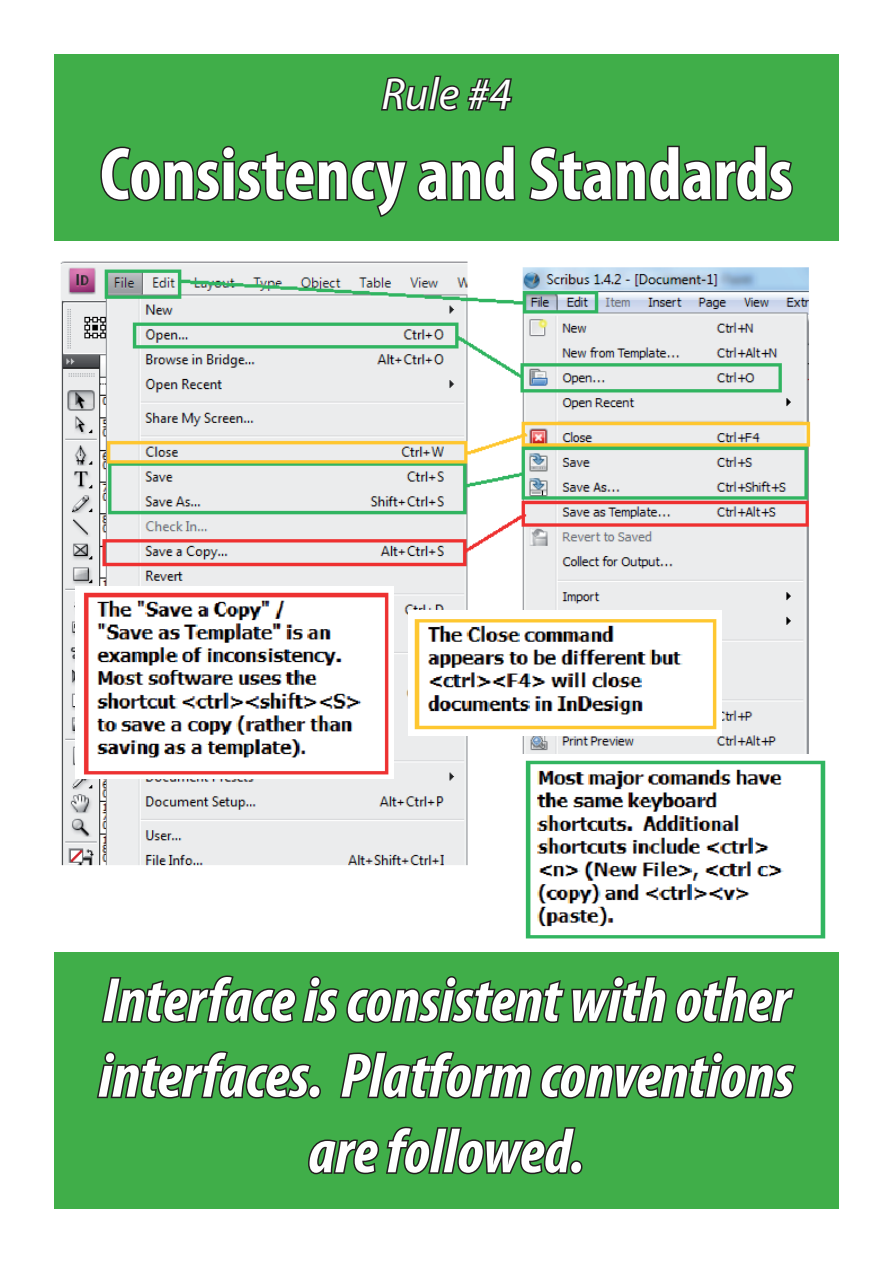
<style>
.page{position:relative;width:893px;height:1263px;background:#fff}
.page>*{position:absolute;margin:0;border:0;box-sizing:border-box;transform-origin:0 0}
.t1{font:700 condensed 75px "Myriad Pro";color:#fff}
.t2{font:italic 700 condensed 63px/75.6px "Myriad Pro";color:#fff;text-align:center}
.t3{font:italic 45px "Myriad Pro";color:#fff}
</style>
<div class="page">
<div style="left:54px;top:54px;width:785px;height:186px;background:#40ae49"></div>
<svg style="left:381px;top:75px;width:132px;height:36px"></svg>
<svg style="left:100px;top:145px;width:308px;height:72px"></svg>
<svg style="left:417px;top:145px;width:99px;height:57px"></svg>
<svg style="left:529px;top:145px;width:264px;height:57px"></svg>
<div style="left:54px;top:952px;width:785px;height:257px;background:#40ae49"></div>
<svg style="left:101px;top:975px;width:566px;height:49px"></svg>
<svg style="left:675px;top:976px;width:120px;height:48px"></svg>
<svg style="left:96px;top:1051px;width:217px;height:48px"></svg>
<div style="left:308px;top:1085px;width:13px;height:14px;border:3px solid #231f20;border-radius:50%"></div>
<svg style="left:340px;top:1051px;width:192px;height:48px"></svg>
<svg style="left:540px;top:1051px;width:256px;height:48px"></svg>
<svg style="left:308px;top:1126px;width:269px;height:49px"></svg>
<div style="left:570px;top:1160px;width:12px;height:14px;border:3px solid #231f20;border-radius:50%"></div>
<img style="left:60px;top:261px;width:751px;height:605px">
<img style="left:75px;top:587px;width:319px;height:191px">
<img style="left:408px;top:611px;width:313px;height:125px">
<img style="left:519px;top:754px;width:307px;height:185px">
<p class="t3" style="left:381px;top:66px;width:132px">Rule #4</p>
<p class="t1" style="left:100px;top:127px;width:694px">Consistency and Standards</p>
<p class="t2" style="left:99px;top:961px;width:697px">Interface is consistent with other interfaces. Platform conventions are followed.</p>
</div>
